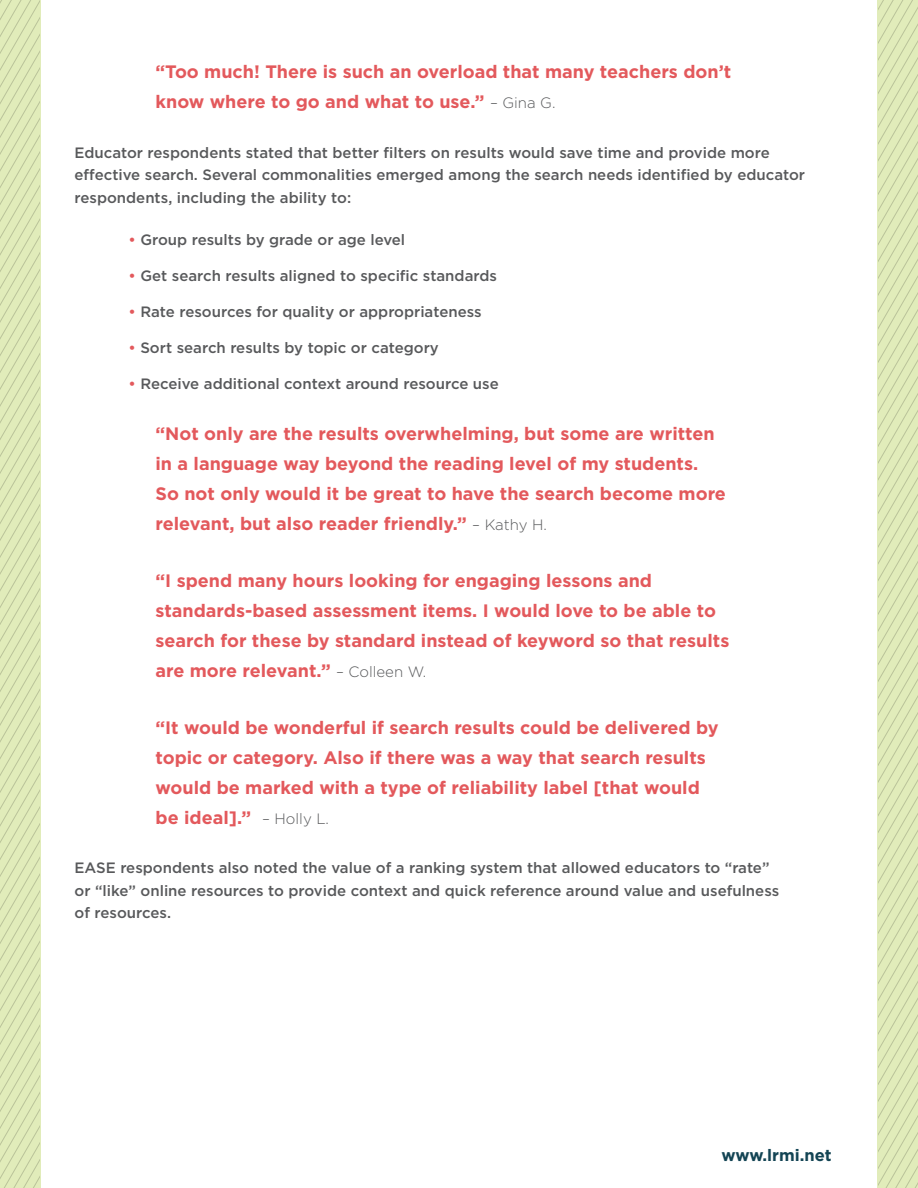
<style>
.page{position:relative;width:918px;height:1188px;background:#fff}
.page>*{position:absolute;margin:0;border:0;box-sizing:border-box;transform-origin:0 0}
.t1{font:700 18px/30px "Gotham";color:#e3595c}
.t2{font:700 16.5px "Gotham";color:#134454}
.Body_Copy{font:500 15px/22.5px "Gotham";color:#58595b}
.s1{font-weight:300;font-size:15px;color:#58595b}
.s2{color:#e3595c}
</style>
<div class="page">
<svg style="left:0;top:0;width:40px;height:1188px;background:#dce7b6"></svg>
<svg style="left:878px;top:0;width:40px;height:1188px;background:#dce7b6"></svg>
<p class="t1" style="left:156px;top:57px;width:577px">“Too much! There is such an overload that many teachers don’t know where to go and what to use.” <span class="s1">– Gina G.</span></p>
<p class="Body_Copy" style="left:75px;top:141px;width:732px">Educator respondents stated that better filters on results would save time and provide more effective search. Several commonalities emerged among the search needs identified by educator respondents, including the ability to:</p>
<p class="Body_Copy" style="left:129px;top:229px;width:278px"><span class="s2">•</span> Group results by grade or age level</p>
<p class="Body_Copy" style="left:129px;top:265px;width:370px"><span class="s2">•</span> Get search results aligned to specific standards</p>
<p class="Body_Copy" style="left:129px;top:301px;width:355px"><span class="s2">•</span> Rate resources for quality or appropriateness</p>
<p class="Body_Copy" style="left:129px;top:337px;width:312px"><span class="s2">•</span> Sort search results by topic or category</p>
<p class="Body_Copy" style="left:129px;top:373px;width:372px"><span class="s2">•</span> Receive additional context around resource use</p>
<p class="t1" style="left:156px;top:418px;width:572px">“Not only are the results overwhelming, but some are written in a language way beyond the reading level of my students.<br>So not only would it be great to have the search become more relevant, but also reader friendly.” <span class="s1">– Kathy H.</span></p>
<p class="t1" style="left:156px;top:565px;width:575px">“I spend many hours looking for engaging lessons and standards-based assessment items. I would love to be able to search for these by standard instead of keyword so that results are more relevant.” <span class="s1">– Colleen W.</span></p>
<p class="t1" style="left:156px;top:712px;width:565px">“It would be wonderful if search results could be delivered by topic or category. Also if there was a way that search results would be marked with a type of reliability label [that would be ideal].” <span class="s1">– Holly L.</span></p>
<p class="Body_Copy" style="left:75px;top:856px;width:706px">EASE respondents also noted the value of a ranking system that allowed educators to “rate” or “like” online resources to provide context and quick reference around value and usefulness of resources.</p>
<p class="t2" style="left:721px;top:1144px;width:112px">www.lrmi.net</p>
</div>
